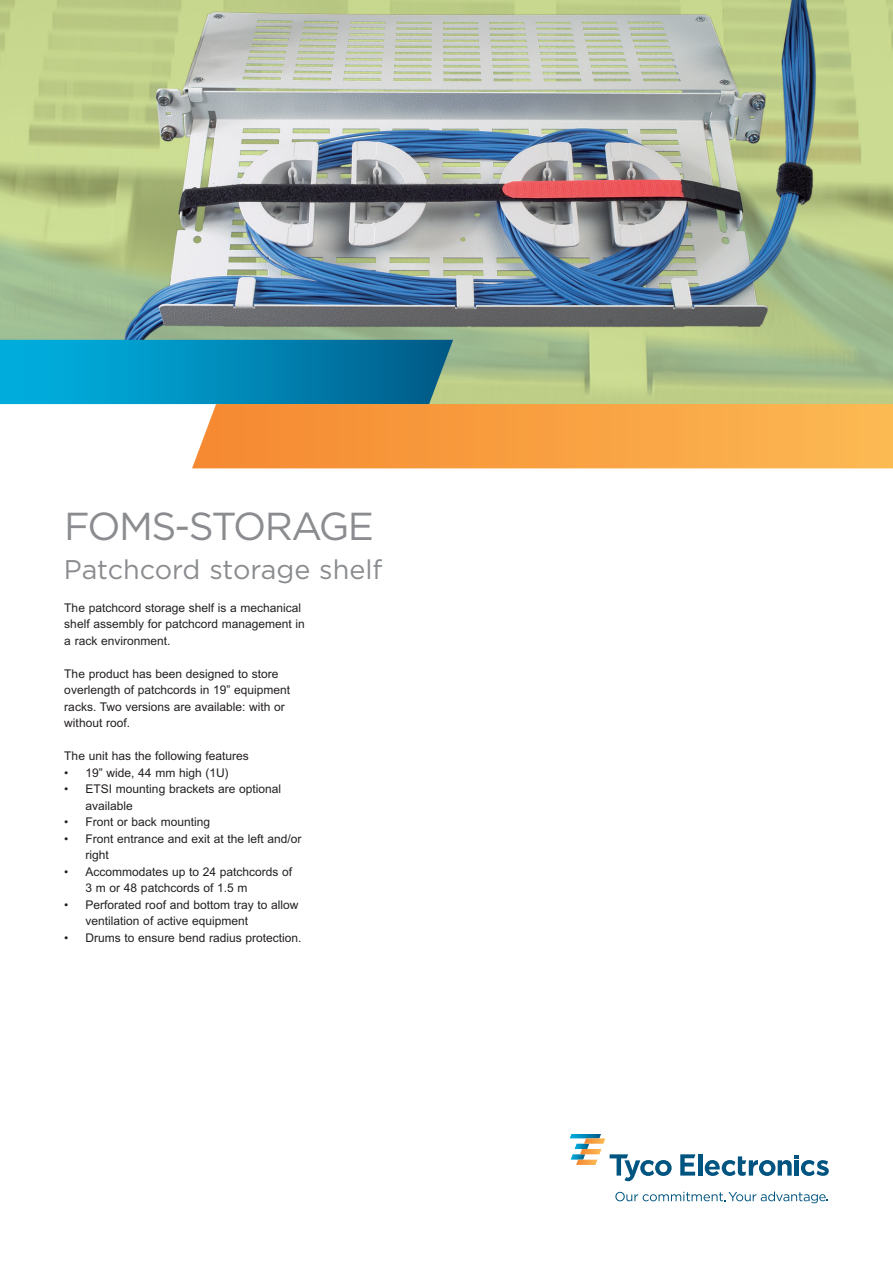
<style>
.page{position:relative;width:893px;height:1263px;background:#fff}
.page>*{position:absolute;margin:0;border:0;box-sizing:border-box;transform-origin:0 0}
.t1{font:39px "Gotham";letter-spacing:-.045em;color:#8a8c8f}
.t2{font:27px "Gotham";color:#8a8c8f}
.t3{font:12px/16.5px "Arial";color:#231f20}
</style>
<div class="page">
<img style="left:0;top:0;width:892px;height:340px">
<svg style="left:0;top:340px;width:892px;height:128px"></svg>
<svg style="left:680px;top:1154px;width:15px;height:22px"></svg>
<hr style="left:698px;top:1154px;width:4px;height:22px;background:#005480">
<svg style="left:704px;top:1155px;width:124px;height:21px"></svg>
<svg style="left:615px;top:1192px;width:213px;height:11px"></svg>
<svg style="left:569px;top:1135px;width:102px;height:46px"></svg>
<h1 class="t1" style="left:64px;top:511px;width:311px">FOMS-STORAGE</h1>
<h2 class="t2" style="left:64px;top:560px;width:320px">Patchcord storage shelf</h2>
<p class="t3" style="left:64px;top:601px;width:242px">The patchcord storage shelf is a mechanical shelf assembly for patchcord management in a rack environment.</p>
<p class="t3" style="left:64px;top:667px;width:227px">The product has been designed to store overlength of patchcords in 19” equipment racks. Two versions are available: with or without roof.</p>
<p class="t3" style="left:64px;top:749px;width:186px">The unit has the following features</p>
<p class="t3" style="left:64px;top:766px;width:166px">• 19” wide, 44 mm high (1U)</p>
<p class="t3" style="left:86px;top:782px;width:197px;text-indent:-21px">• ETSI mounting brackets are optional available</p>
<p class="t3" style="left:64px;top:815px;width:147px">• Front or back mounting</p>
<p class="t3" style="left:86px;top:832px;width:217px;text-indent:-21px">• Front entrance and exit at the left and/or right</p>
<p class="t3" style="left:86px;top:865px;width:208px;text-indent:-21px">• Accommodates up to 24 patchcords of<br>3 m or 48 patchcords of 1.5 m</p>
<p class="t3" style="left:86px;top:898px;width:214px;text-indent:-21px">• Perforated roof and bottom tray to allow ventilation of active equipment</p>
<p class="t3" style="left:64px;top:931px;width:239px">• Drums to ensure bend radius protection.</p>
</div>
